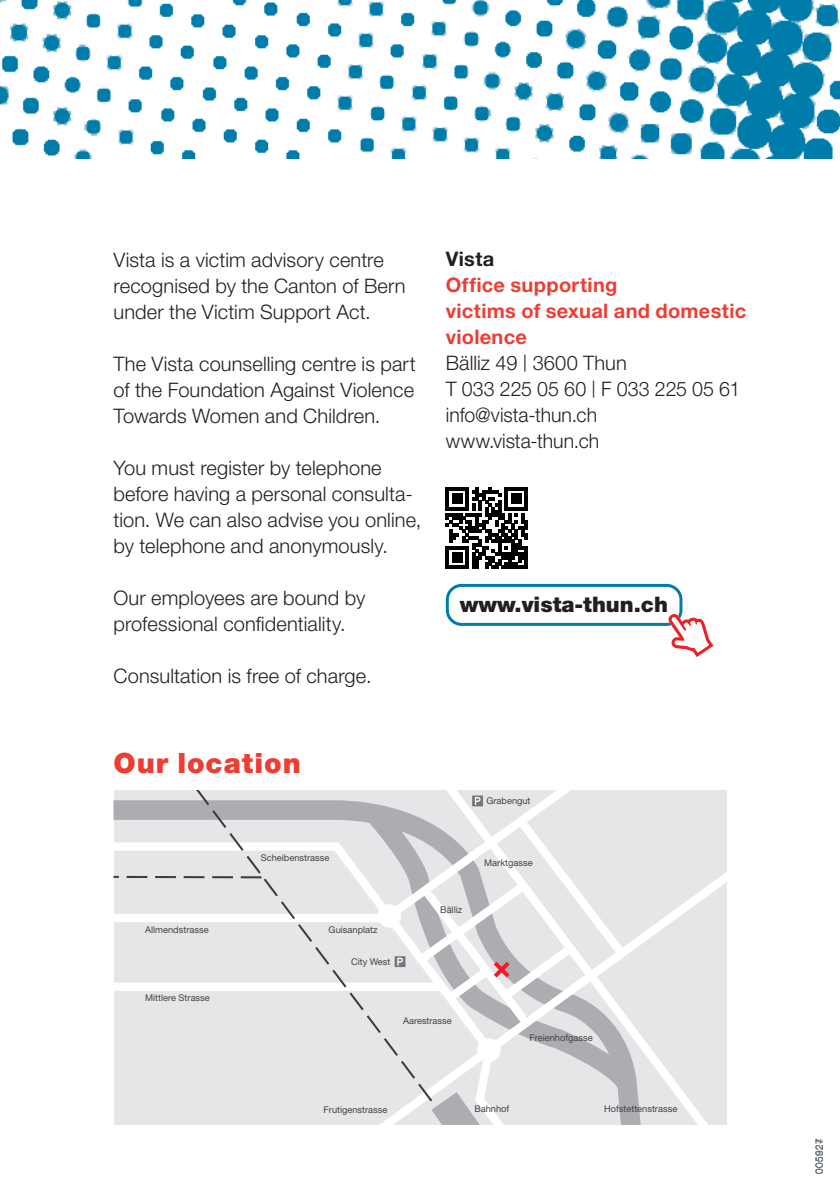
<style>
.page{position:relative;width:840px;height:1191px;background:#fff}
.page>*{position:absolute;margin:0;border:0;box-sizing:border-box;transform-origin:0 0}
.t1{font:900 28px "Helvetica Neue LT Std";letter-spacing:.03em;color:#ee3e34}
.t2{font:900 21.4px "Helvetica Neue LT Std";color:#231f20}
.t3{font:300 20px/26px "Helvetica Neue LT Std";letter-spacing:.005em;color:#231f20}
.t4{font:700 20px "Helvetica Neue LT Std";letter-spacing:.02em;color:#231f20}
.t5{font:300 10px "Helvetica Neue LT Std";letter-spacing:.04em;color:#6a747b}
.t6{font:9.2px "Helvetica Neue LT Std";color:#414243}
.s1{font-weight:700;color:#ee3e34}
.s2{font-size:17px}
</style>
<div class="page">
<svg style="left:113px;top:790px;width:80px;height:48px;background:#cecfd1"></svg>
<svg style="left:113px;top:838px;width:240px;height:286px;background:#e7e8e9"></svg>
<svg style="left:439px;top:790px;width:286px;height:334px;background:#e2e3e5"></svg>
<div style="left:477px;top:1038px;width:23px;height:24px;background:#fff;border-radius:50%"></div>
<div style="left:113px;top:914px;width:276px;height:8px;background:#fff"></div>
<div style="left:113px;top:982px;width:326px;height:8px;background:#fff"></div>
<svg style="left:193px;top:790px;width:246px;height:320px;background:#e2e3e5"></svg>
<svg style="left:113px;top:876px;width:148px;height:2px"></svg>
<svg style="left:431px;top:1092px;width:48px;height:32px;background:#c5c6c9"></svg>
<svg style="left:377px;top:790px;width:256px;height:245px"></svg>
<img style="left:0;top:0;width:839px;height:159px">
<div style="left:445px;top:584px;width:237px;height:42px;border:3px solid #007caa;border-radius:14px"></div>
<svg style="left:668px;top:613px;width:45px;height:44px"></svg>
<svg style="left:445px;top:487px;width:82px;height:82px"></svg>
<p class="t3" style="left:113px;top:246px;width:293px">Vista is a victim advisory centre recognised by the Canton of Bern under the Victim Support Act.</p>
<p class="t3" style="left:113px;top:350px;width:303px;text-align:justify">The Vista counselling centre is part of the Foundation Against Violence Towards Women and Children.</p>
<p class="t3" style="left:113px;top:454px;width:309px">You must register by telephone before having a personal consulta&shy;tion. We can also advise you online, by telephone and anonymously.</p>
<p class="t3" style="left:113px;top:584px;width:253px">Our employees are bound by professional confidentiality.</p>
<p class="t3" style="left:113px;top:662px;width:259px">Consultation is free of charge.</p>
<p class="t4" style="left:445px;top:247px;width:50px">Vista</p>
<p class="t3" style="left:445px;top:272px;width:302px"><span class="s1">Office supporting<br>victims of sexual and domestic violence<br></span>Bälliz 49 <span class="s2">|</span> 3600 Thun<br>T 033 225 05 60 <span class="s2">|</span> F 033 225 05 61 info@vista-thun.ch www.vista-thun.ch</p>
<p class="t2" style="left:459px;top:591px;width:209px">www.vista-thun.ch</p>
<h1 class="t1" style="left:113px;top:746px;width:189px">Our location</h1>
<p class="t6" style="left:145px;top:923px;width:65px">Allmendstrasse</p>
<p class="t6" style="left:145px;top:992px;width:66px">Mittlere Strasse</p>
<p class="t6" style="left:260px;top:852px;width:70px">Scheibenstrasse</p>
<p class="t6" style="left:328px;top:923px;width:50px">Guisanplatz</p>
<p class="t6" style="left:351px;top:955px;width:41px">City West</p>
<p class="t6" style="left:440px;top:904px;width:23px">Bälliz</p>
<p class="t6" style="left:486px;top:795px;width:46px">Grabengut</p>
<p class="t6" style="left:484px;top:857px;width:50px">Marktgasse</p>
<p class="t6" style="left:403px;top:1015px;width:50px">Aarestrasse</p>
<p class="t6" style="left:529px;top:1032px;width:65px">Freienhofgasse</p>
<p class="t6" style="left:323px;top:1104px;width:65px">Frutigenstrasse</p>
<p class="t6" style="left:474px;top:1103px;width:36px">Bahnhof</p>
<p class="t6" style="left:603px;top:1103px;width:75px">Hofstettenstrasse</p>
<p class="t5" style="left:812px;top:1174px;width:37px;rotate:-90deg">005927</p>
<p class="t5" style="left:812px;top:1155px;width:18px;rotate:-90deg">5 4</p>
</div>
